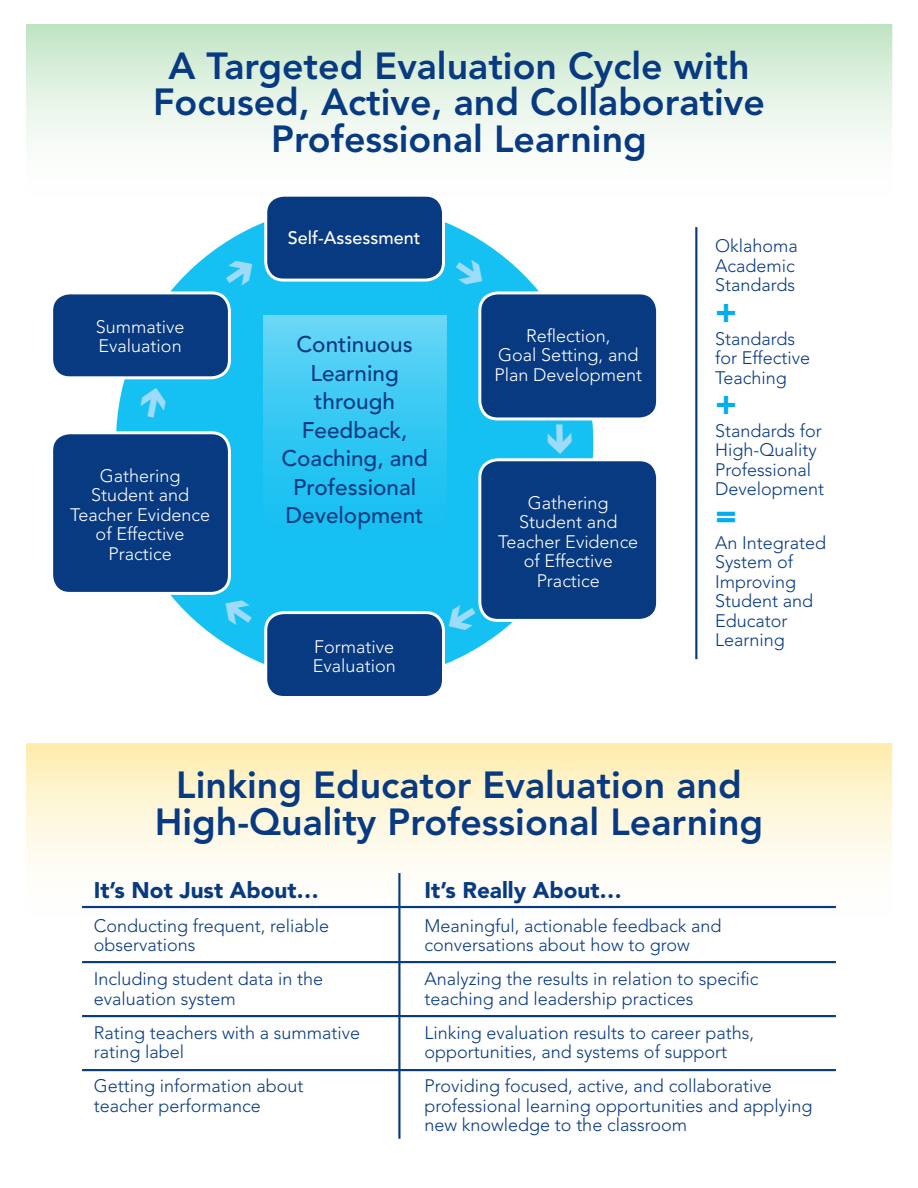
<style>
.page{position:relative;width:918px;height:1188px;background:#fff}
.page>*{position:absolute;margin:0;border:0;box-sizing:border-box;transform-origin:0 0}
.t1{font:800 37.5px "Avenir";color:#083a82}
.t2{font:900 33px "Avenir";color:#00aeef}
.t3{font:500 22.5px/28.5px "Avenir";color:#083a82;text-align:center}
.t4{font:900 22.5px "Avenir";color:#083a82}
.t5{font:300 18px/19.5px "Avenir";color:#083a82}
.t6{font:300 18px/19.5px "Avenir";color:#fff;text-align:center}
.t7{font:500 18px "Avenir";color:#fff}
</style>
<div class="page">
<div style="left:26px;top:24px;width:866px;height:192px;background:linear-gradient(to bottom,#c8e7cb,#fff)"></div>
<div style="left:26px;top:744px;width:866px;height:193px;background:linear-gradient(to bottom,#feefb8,#fdffff)"></div>
<div style="left:116px;top:204px;width:477px;height:478px;background:#15c0f2;border-radius:50%"></div>
<div style="left:266px;top:195px;width:178px;height:85px;background:#083a82;border-radius:18px"></div>
<div style="left:264px;top:194px;width:181px;height:88px;border:3px solid #fff;border-radius:18px"></div>
<div style="left:480px;top:293px;width:178px;height:126px;background:#083a82;border-radius:18px"></div>
<div style="left:478px;top:291px;width:181px;height:129px;border:3px solid #fff;border-radius:18px"></div>
<div style="left:52px;top:293px;width:177px;height:85px;background:#083a82;border-radius:18px"></div>
<div style="left:50px;top:291px;width:181px;height:88px;border:3px solid #fff;border-radius:18px"></div>
<div style="left:52px;top:433px;width:177px;height:160px;background:#083a82;border-radius:18px"></div>
<div style="left:50px;top:431px;width:181px;height:164px;border:3px solid #fff;border-radius:18px"></div>
<div style="left:480px;top:460px;width:178px;height:160px;background:#083a82;border-radius:18px"></div>
<div style="left:478px;top:458px;width:181px;height:164px;border:3px solid #fff;border-radius:18px"></div>
<div style="left:266px;top:613px;width:178px;height:84px;background:#083a82;border-radius:18px"></div>
<div style="left:264px;top:611px;width:181px;height:88px;border:3px solid #fff;border-radius:18px"></div>
<hr style="left:695px;top:227px;width:2px;height:432px;background:#083a82">
<hr style="left:398px;top:873px;width:2px;height:266px;background:#083a82">
<hr style="left:82px;top:906px;width:754px;height:2px;background:#083a82">
<hr style="left:82px;top:961px;width:754px;height:2px;background:#083a82">
<hr style="left:82px;top:1015px;width:754px;height:2px;background:#083a82">
<hr style="left:82px;top:1069px;width:754px;height:2px;background:#083a82">
<svg style="left:263px;top:315px;width:183px;height:175px;background:#40cbf3"></svg>
<svg style="left:443px;top:601px;width:38px;height:36px"></svg>
<p class="t1" style="left:168px;top:43px;width:583px">A Targeted Evaluation Cycle with</p>
<p class="t1" style="left:153px;top:80px;width:613px">Focused, Active, and Collaborative</p>
<p class="t1" style="left:271px;top:117px;width:377px">Professional Learning</p>
<p class="t6" style="left:96px;top:317px;width:90px;text-align:left">Summative<br>Evaluation</p>
<p class="t6" style="left:70px;top:466px;width:142px">Gathering<br>Student and<br>Teacher Evidence of Effective<br>Practice</p>
<p class="t7" style="left:288px;top:228px;width:134px">Self-Assessment</p>
<p class="t3" style="left:281px;top:331px;width:148px">Continuous<br>Learning through<br>Feedback,<br>Coaching, and<br>Professional<br>Development</p>
<p class="t6" style="left:313px;top:637px;width:85px;text-align:left">Formative<br>Evaluation</p>
<p class="t6" style="left:494px;top:326px;width:149px">Reflection,<br>Goal Setting, and<br>Plan Development</p>
<p class="t6" style="left:498px;top:493px;width:142px">Gathering<br>Student and<br>Teacher Evidence of Effective<br>Practice</p>
<p class="t5" style="left:715px;top:236px;width:84px">Oklahoma<br>Academic<br>Standards</p>
<p class="t2" style="left:715px;top:291px;width:23px">+</p>
<p class="t5" style="left:715px;top:329px;width:97px">Standards for Effective<br>Teaching</p>
<p class="t2" style="left:715px;top:384px;width:23px">+</p>
<p class="t5" style="left:715px;top:421px;width:111px">Standards for<br>High-Quality<br>Professional<br>Development</p>
<p class="t2" style="left:715px;top:495px;width:23px">=</p>
<p class="t5" style="left:715px;top:533px;width:113px">An Integrated<br>System of<br>Improving<br>Student and<br>Educator<br>Learning</p>
<p class="t1" style="left:176px;top:763px;width:567px">Linking Educator Evaluation and</p>
<p class="t1" style="left:155px;top:800px;width:610px">High-Quality Professional Learning</p>
<p class="t4" style="left:94px;top:877px;width:227px">It’s Not Just About…</p>
<p class="t5" style="left:94px;top:916px;width:237px">Conducting frequent, reliable observations</p>
<p class="t5" style="left:94px;top:969px;width:231px">Including student data in the evaluation system</p>
<p class="t5" style="left:94px;top:1023px;width:268px">Rating teachers with a summative rating label</p>
<p class="t5" style="left:94px;top:1076px;width:211px">Getting information about teacher performance</p>
<p class="t4" style="left:425px;top:877px;width:199px">It’s Really About…</p>
<p class="t5" style="left:425px;top:916px;width:299px">Meaningful, actionable feedback and conversations about how to grow</p>
<p class="t5" style="left:425px;top:969px;width:335px">Analyzing the results in relation to specific teaching and leadership practices</p>
<p class="t5" style="left:425px;top:1023px;width:331px">Linking evaluation results to career paths, opportunities, and systems of support</p>
<p class="t5" style="left:425px;top:1076px;width:389px">Providing focused, active, and collaborative professional learning opportunities and applying new knowledge to the classroom</p>
</div>
